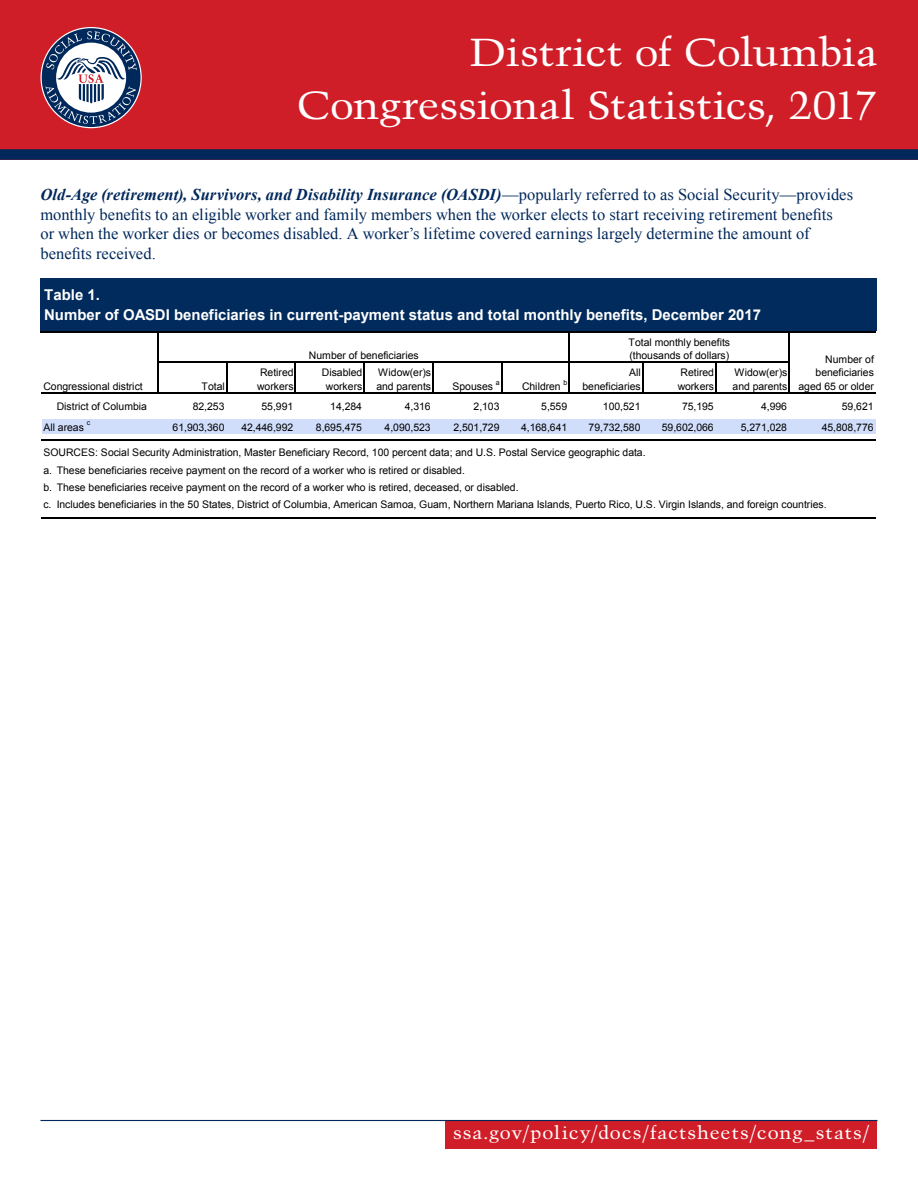
<style>
.page{position:relative;width:918px;height:1188px;background:#fff}
.page>*{position:absolute;margin:0;border:0;box-sizing:border-box;transform-origin:0 0}
.t1{font:39px/53.6px "Trump Mediaeval";letter-spacing:-.01em;color:#fff;text-align:right;scale:1.1 1}
.t2{font:18px "Trump Mediaeval";letter-spacing:.045em;color:#fff;scale:1.1 1}
.t3{font:16.5px/19.5px "Times New Roman";color:#00285b}
.t4{font:700 15px/19.2px "Arial";color:#fff}
.t5{font:10.5px/13.6px "Arial";letter-spacing:-.005em;color:#000}
.t6{font:7.05px "Arial";color:#000}
.s1{font-weight:700;font-style:italic}
</style>
<div class="page">
<div style="left:0;top:0;width:918px;height:160px;background:#d01e29"></div>
<div style="left:0;top:149px;width:918px;height:11px;background:#00285b"></div>
<div style="left:446px;top:1121px;width:432px;height:28px;background:#d01e29"></div>
<hr style="left:40px;top:1120px;width:838px;height:1px;background:#00285b">
<svg style="left:42px;top:28px;width:99px;height:99px"></svg>
<svg style="left:45px;top:31px;width:92px;height:93px;background:#89859c"></svg>
<div style="left:42px;top:280px;width:834px;height:52px;background:#002b5c"></div>
<div style="left:42px;top:419px;width:834px;height:15px;background:#d1defb"></div>
<hr style="left:41px;top:278px;width:1px;height:53px;background:#002b5c">
<hr style="left:157px;top:332px;width:2px;height:62px;background:#000">
<hr style="left:569px;top:332px;width:1px;height:62px;background:#000">
<hr style="left:788px;top:332px;width:2px;height:62px;background:#000">
<hr style="left:226px;top:363px;width:1px;height:31px;background:#000">
<hr style="left:295px;top:363px;width:1px;height:31px;background:#000">
<hr style="left:363px;top:363px;width:2px;height:31px;background:#000">
<hr style="left:432px;top:363px;width:2px;height:31px;background:#000">
<hr style="left:501px;top:363px;width:1px;height:31px;background:#000">
<hr style="left:642px;top:363px;width:1px;height:31px;background:#000">
<hr style="left:715px;top:363px;width:2px;height:31px;background:#000">
<hr style="left:42px;top:278px;width:834px;height:2px;background:#002b5c">
<hr style="left:41px;top:331px;width:835px;height:1px;background:#000">
<hr style="left:159px;top:362px;width:631px;height:1px;background:#000">
<hr style="left:41px;top:392px;width:835px;height:2px;background:#000">
<hr style="left:41px;top:439px;width:835px;height:1px;background:#000">
<hr style="left:41px;top:517px;width:835px;height:2px;background:#000">
<h1 class="t1" style="left:297px;top:25px;width:529px">District of Columbia<br>Congressional Statistics, 2017</h1>
<p class="t3" style="left:40px;top:185px;width:814px"><span class="s1">Old-Age (retirement), Survivors, and Disability Insurance (OASDI)</span>—popularly referred to as Social Security—provides monthly benefits to an eligible worker and family members when the worker elects to start receiving retirement benefits<br>or when the worker dies or becomes disabled. A worker’s lifetime covered earnings largely determine the amount of benefits received.</p>
<p class="t4" style="left:44px;top:286px;width:719px">Table 1.<br>Number of OASDI beneficiaries in current-payment status and total monthly benefits, December 2017</p>
<p class="t5" style="left:309px;top:349px;width:111px">Number of beneficiaries</p>
<p class="t5" style="left:629px;top:335px;width:103px">Total monthly benefits (thousands of dollars)</p>
<p class="t5" style="left:798px;top:352px;width:77px;text-align:right">Number of beneficiaries aged 65 or older</p>
<p class="t5" style="left:257px;top:366px;width:38px">Retired workers</p>
<p class="t5" style="left:322px;top:366px;width:42px;text-align:center">Disabled workers</p>
<p class="t5" style="left:376px;top:366px;width:56px">Widow(er)s and parents</p>
<p class="t6" style="left:564px;top:378px;width:5px">b</p>
<p class="t5" style="left:582px;top:366px;width:60px;text-align:right">All beneficiaries</p>
<p class="t5" style="left:678px;top:366px;width:38px">Retired workers</p>
<p class="t5" style="left:733px;top:366px;width:56px">Widow(er)s and parents</p>
<p class="t5" style="left:453px;top:380px;width:42px">Spouses</p>
<p class="t6" style="left:496px;top:378px;width:5px">a</p>
<p class="t5" style="left:522px;top:380px;width:40px">Children</p>
<p class="t5" style="left:43px;top:379px;width:101px">Congressional district</p>
<p class="t5" style="left:43px;top:420px;width:42px">All areas</p>
<p class="t6" style="left:87px;top:418px;width:5px">c</p>
<p class="t5" style="left:202px;top:380px;width:25px">Total</p>
<p class="t5" style="left:57px;top:400px;width:92px">District of Columbia</p>
<p class="t5" style="left:193px;top:400px;width:33px">82,253</p>
<p class="t5" style="left:262px;top:400px;width:33px">55,991</p>
<p class="t5" style="left:330px;top:400px;width:33px">14,284</p>
<p class="t5" style="left:405px;top:400px;width:27px">4,316</p>
<p class="t5" style="left:474px;top:400px;width:27px">2,103</p>
<p class="t5" style="left:541px;top:400px;width:27px">5,559</p>
<p class="t5" style="left:603px;top:400px;width:39px">100,521</p>
<p class="t5" style="left:682px;top:400px;width:33px">75,195</p>
<p class="t5" style="left:761px;top:400px;width:27px">4,996</p>
<p class="t5" style="left:842px;top:400px;width:33px">59,621</p>
<p class="t5" style="left:173px;top:420px;width:53px">61,903,360</p>
<p class="t5" style="left:241px;top:420px;width:53px">42,446,992</p>
<p class="t5" style="left:316px;top:420px;width:48px">8,695,475</p>
<p class="t5" style="left:385px;top:420px;width:48px">4,090,523</p>
<p class="t5" style="left:453px;top:420px;width:48px">2,501,729</p>
<p class="t5" style="left:521px;top:420px;width:48px">4,168,641</p>
<p class="t5" style="left:589px;top:420px;width:53px">79,732,580</p>
<p class="t5" style="left:662px;top:420px;width:53px">59,602,066</p>
<p class="t5" style="left:741px;top:420px;width:48px">5,271,028</p>
<p class="t5" style="left:822px;top:420px;width:53px">45,808,776</p>
<p class="t5" style="left:43px;top:462px;width:785px;line-height:17.2px">a. These beneficiaries receive payment on the record of a worker who is retired or disabled.<br>b. These beneficiaries receive payment on the record of a worker who is retired, deceased, or disabled.<br>c. Includes beneficiaries in the 50 States, District of Columbia, American Samoa, Guam, Northern Mariana Islands, Puerto Rico, U.S. Virgin Islands, and foreign countries.</p>
<p class="t5" style="left:43px;top:446px;width:604px">SOURCES: Social Security Administration, Master Beneficiary Record, 100 percent data; and U.S. Postal Service geographic data.</p>
<h2 class="t2" style="left:453px;top:1122px;width:381px">ssa.gov/policy/docs/factsheets/cong_stats/</h2>
</div>
